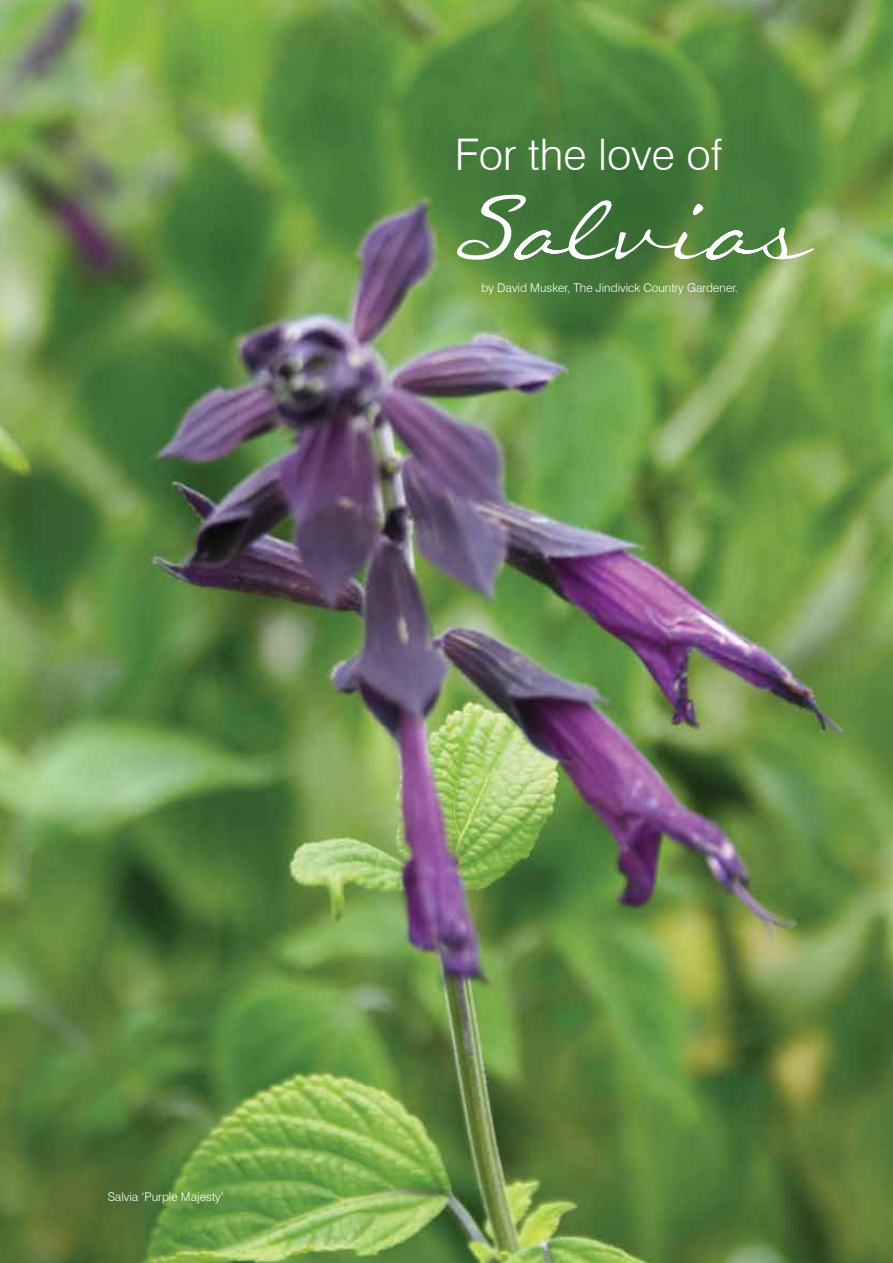
<style>
.page{position:relative;width:893px;height:1263px;background:#fff}
.page>*{position:absolute;margin:0;border:0;box-sizing:border-box;transform-origin:0 0}
.t1{font:127.5px "Callie Hand";color:#fff}
.t2{font:300 43.65px "Swiss 721 BT";color:#fff}
.t3{font:300 12px "Swiss 721 BT";color:#fff}
</style>
<div class="page">
<img style="left:0;top:0;width:893px;height:1263px">
<h2 class="t2" style="left:455px;top:128px;width:269px">For the love of</h2>
<h1 class="t1" style="left:445px;top:141px;width:369px">Salvias</h1>
<p class="t3" style="left:482px;top:280px;width:258px">by David Musker, The Jindivick Country Gardener.</p>
<p class="t3" style="left:108px;top:1189px;width:118px">Salvia ‘Purple Majesty’</p>
</div>
